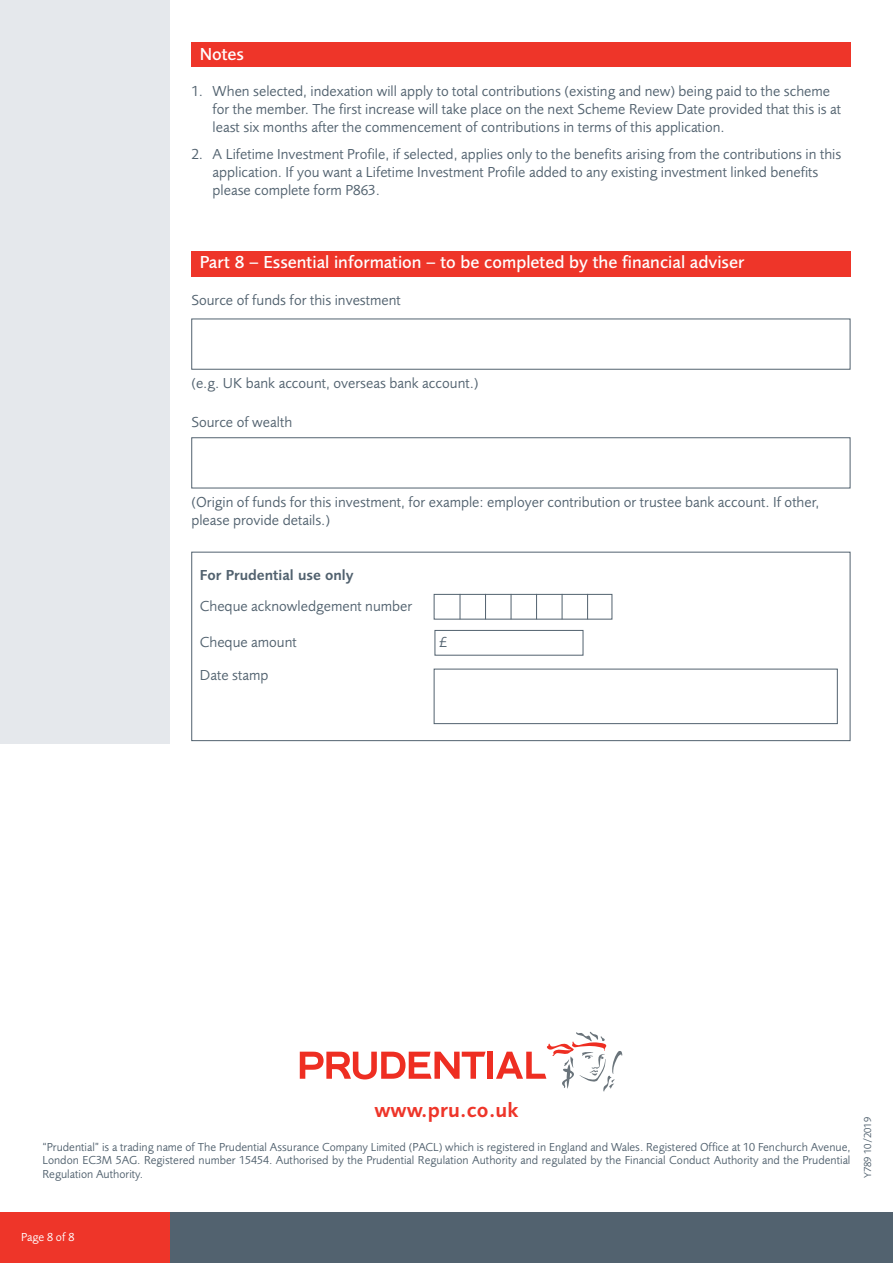
<style>
.page{position:relative;width:893px;height:1263px;background:#fff}
.page>*{position:absolute;margin:0;border:0;box-sizing:border-box;transform-origin:0 0}
.t1{font:600 21px "Pru Sans";color:#ee3529}
.t2{font:500 18px "Pru Sans";color:#fff}
.t3{font:15px/18px "Pru Sans";color:#52626f}
.t4{font:600 15px "Pru Sans";color:#52626f}
.t5{font:12px/13.5px "Pru Sans";color:#52626f;text-align:justify}
.t6{font:12px "Pru Sans";color:#fff}
.t7{font:10.5px "Pru Sans";color:#52626f}
</style>
<div class="page">
<div style="left:0;top:1212px;width:880px;height:51px;background:#52626f"></div>
<div style="left:0;top:1212px;width:170px;height:51px;background:#ee3529"></div>
<div style="left:487px;top:1052px;width:6px;height:27px;background:#ee2e22"></div>
<svg style="left:496px;top:1032px;width:126px;height:60px"></svg>
<svg style="left:300px;top:1052px;width:186px;height:27px"></svg>
<div style="left:191px;top:251px;width:659px;height:25px;background:#ee3529"></div>
<div style="left:191px;top:552px;width:659px;height:189px;border:1px solid #52626f"></div>
<div style="left:434px;top:669px;width:404px;height:55px;border:1px solid #52626f"></div>
<div style="left:434px;top:594px;width:178px;height:25px;border:1px solid #52626f"></div>
<svg style="left:460px;top:594px;width:1px;height:25px"></svg>
<svg style="left:485px;top:594px;width:1px;height:25px"></svg>
<svg style="left:511px;top:594px;width:1px;height:25px"></svg>
<svg style="left:536px;top:594px;width:1px;height:25px"></svg>
<svg style="left:562px;top:594px;width:1px;height:25px"></svg>
<svg style="left:587px;top:594px;width:1px;height:25px"></svg>
<div style="left:435px;top:630px;width:148px;height:25px;border:1px solid #52626f"></div>
<div style="left:191px;top:437px;width:659px;height:51px;border:1px solid #52626f"></div>
<div style="left:191px;top:319px;width:659px;height:51px;border:1px solid #52626f"></div>
<div style="left:0;top:0;width:170px;height:744px;background:#e5e8ec"></div>
<div style="left:191px;top:43px;width:659px;height:24px;background:#ee3529"></div>
<p class="t2" style="left:200px;top:47px;width:46px">Notes</p>
<p class="t3" style="left:213px;top:84px;width:630px;text-indent:-21px">1. When selected, indexation will apply to total contributions (existing and new) being paid to the scheme for the member. The first increase will take place on the next Scheme Review Date provided that this is at least six months after the commencement of contributions in terms of this application.</p>
<p class="t3" style="left:213px;top:146px;width:630px;text-indent:-21px">2. A Lifetime Investment Profile, if selected, applies only to the benefits arising from the contributions in this application. If you want a Lifetime Investment Profile added to any existing investment linked benefits please complete form P863.</p>
<p class="t2" style="left:200px;top:255px;width:546px">Part 8 – Essential information – to be completed by the financial adviser</p>
<p class="t3" style="left:191px;top:292px;width:211px">Source of funds for this investment</p>
<p class="t3" style="left:191px;top:375px;width:289px">(e.g. UK bank account, overseas bank account.)</p>
<p class="t3" style="left:191px;top:414px;width:102px">Source of wealth</p>
<p class="t3" style="left:191px;top:494px;width:630px">(Origin of funds for this investment, for example: employer contribution or trustee bank account. If other, please provide details.)</p>
<p class="t4" style="left:200px;top:569px;width:155px">For Prudential use only</p>
<p class="t3" style="left:200px;top:598px;width:214px">Cheque acknowledgement number</p>
<p class="t3" style="left:200px;top:634px;width:98px">Cheque amount</p>
<p class="t3" style="left:200px;top:667px;width:70px">Date stamp</p>
<p class="t3" style="left:440px;top:634px;width:9px">£</p>
<h1 class="t1" style="left:374px;top:1102px;width:146px">www.pru.co.uk</h1>
<p class="t5" style="left:43px;top:1141px;width:809px">“Prudential” is a trading name of The Prudential Assurance Company Limited (PACL) which is registered in England and Wales. Registered Office at 10 Fenchurch Avenue, London EC3M 5AG. Registered number 15454. Authorised by the Prudential Regulation Authority and regulated by the Financial Conduct Authority and the Prudential Regulation Authority.</p>
<p class="t7" style="left:864px;top:1178px;width:62px;rotate:-90deg">Y789 10/2019</p>
<p class="t6" style="left:21px;top:1232px;width:55px">Page 8 of 8</p>
</div>
